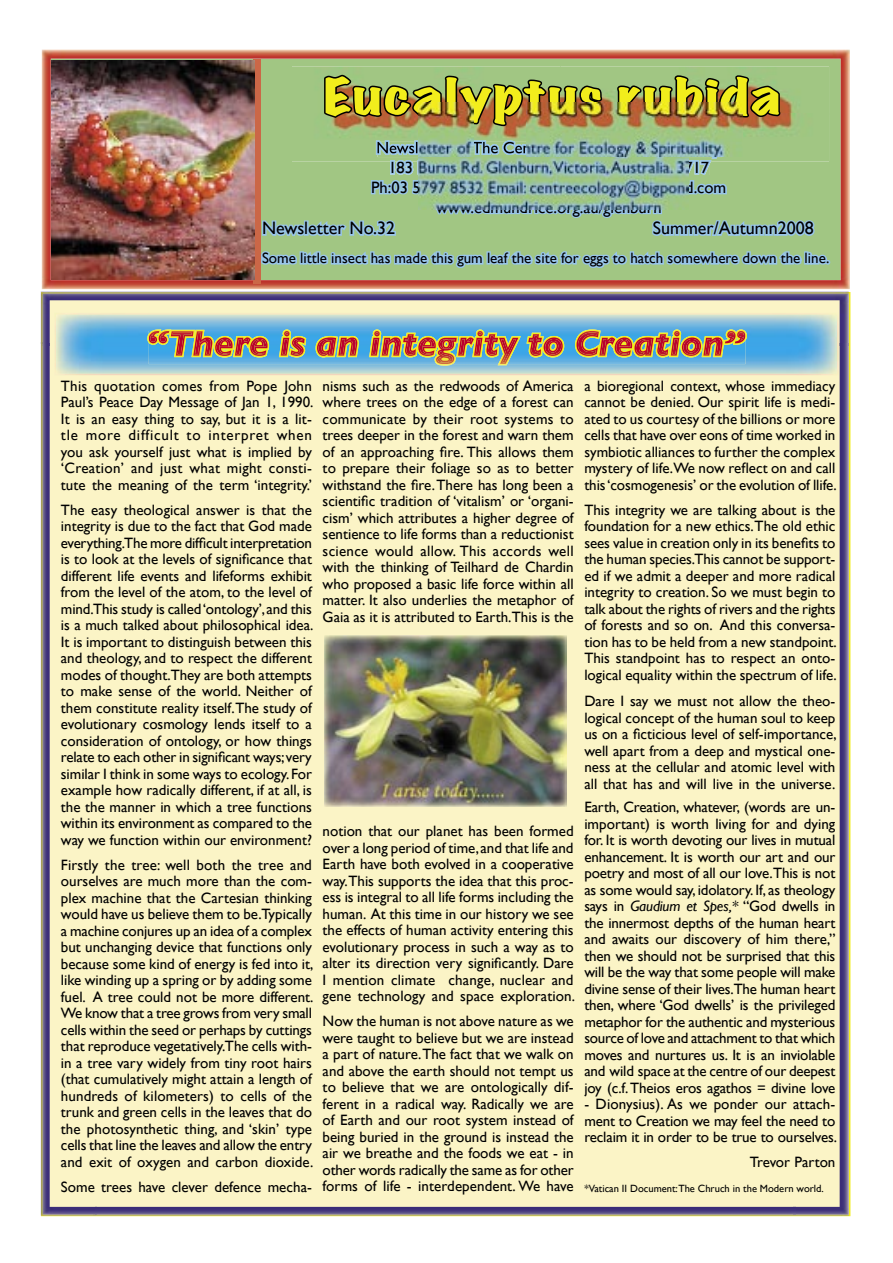
<style>
.page{position:relative;width:893px;height:1263px;background:#fff}
.page>*{position:absolute;margin:0;border:0;box-sizing:border-box;transform-origin:0 0}
.t1{font:expanded 45px "Marker Felt";letter-spacing:.035em;color:#f2ed1c;scale:1.27 1}
.t2{font:18px "Gill Sans";color:#000}
.t3{font:16.5px "Gill Sans";color:#000}
.t4{font:15px/16.5px "Gill Sans";color:#000;text-align:justify}
.t5{font:10.5px "Gill Sans";color:#000}
.s1{font-style:italic}
</style>
<div class="page">
<img style="left:42px;top:50px;width:808px;height:239px">
<svg style="left:260px;top:140px;width:557px;height:99px"></svg>
<svg style="left:260px;top:248px;width:573px;height:22px"></svg>
<img style="left:41px;top:344px;width:53px;height:872px">
<img style="left:43px;top:344px;width:54px;height:871px">
<img style="left:794px;top:344px;width:55px;height:820px">
<img style="left:41px;top:292px;width:808px;height:52px">
<img style="left:94px;top:1164px;width:755px;height:52px">
<img style="left:54px;top:313px;width:784px;height:62px">
<img style="left:292px;top:67px;width:234px;height:95px">
<div style="left:605px;top:67px;width:224px;height:47px;background:#a1c683"></div>
<img style="left:689px;top:114px;width:140px;height:48px">
<img style="left:376px;top:140px;width:346px;height:19px">
<img style="left:377px;top:142px;width:345px;height:15px">
<img style="left:390px;top:160px;width:321px;height:2px">
<svg style="left:322px;top:64px;width:283px;height:64px"></svg>
<svg style="left:614px;top:70px;width:169px;height:49px"></svg>
<div style="left:253px;top:59px;width:7px;height:224px;background:#cb6747"></div>
<img style="left:324px;top:635px;width:243px;height:171px">
<img style="left:51px;top:61px;width:204px;height:219px">
<img style="left:418px;top:155px;width:271px;height:54px">
<img style="left:418px;top:102px;width:55px;height:54px">
<img style="left:526px;top:102px;width:217px;height:54px">
<h1 class="t1" style="left:324px;top:64px;width:361px">Eucalyptus rubida</h1>
<p class="t3" style="left:436px;top:197px;width:227px">www.edmundrice.org.au/glenburn</p>
<p class="t2" style="left:262px;top:218px;width:134px">Newsletter No.32</p>
<p class="t2" style="left:653px;top:218px;width:162px">Summer/Autumn2008</p>
<p class="t4" style="left:262px;top:250px;width:569px">Some little insect has made this gum leaf the site for eggs to hatch somewhere down the line.</p>
<p class="t4" style="left:61px;top:377px;width:254px">This quotation comes from Pope John Paul’s Peace Day Message of Jan 1, 1990.<br>It is an easy thing to say, but it is a lit&shy;tle more difficult to interpret when you ask yourself just what is implied by ‘Creation’ and just what might consti&shy;tute the meaning of the term ‘integrity.’</p>
<p class="t4" style="left:61px;top:501px;width:254px">The easy theological answer is that the integrity is due to the fact that God made everything.The more difficult interpretation is to look at the levels of significance that different life events and lifeforms exhibit from the level of the atom, to the level of mind.This study is called ‘ontology’, and this is a much talked about philosophical idea.<br>It is important to distinguish between this and theology, and to respect the different modes of thought.They are both attempts to make sense of the world. Neither of them constitute reality itself.The study of evolutionary cosmology lends itself to a consideration of ontology, or how things relate to each other in significant ways; very similar I think in some ways to ecology. For example how radically different, if at all, is the the manner in which a tree functions within its environment as compared to the way we function within our environment?</p>
<p class="t4" style="left:61px;top:856px;width:254px">Firstly the tree: well both the tree and ourselves are much more than the com&shy;plex machine that the Cartesian thinking would have us believe them to be.Typically a machine conjures up an idea of a complex but unchanging device that functions only because some kind of energy is fed into it, like winding up a spring or by adding some fuel. A tree could not be more different.<br>We know that a tree grows from very small cells within the seed or perhaps by cuttings that reproduce vegetatively.The cells with&shy;in a tree vary widely from tiny root hairs (that cumulatively might attain a length of hundreds of kilometers) to cells of the trunk and green cells in the leaves that do the photosynthetic thing, and ‘skin’ type cells that line the leaves and allow the entry and exit of oxygen and carbon dioxide.</p>
<p class="t4" style="left:61px;top:1178px;width:253px">Some trees have clever defence mecha-</p>
<p class="t4" style="left:323px;top:377px;width:253px">nisms such as the redwoods of America where trees on the edge of a forest can communicate by their root systems to trees deeper in the forest and warn them of an approaching fire. This allows them to prepare their foliage so as to better withstand the fire. There has long been a scientific tradition of ‘vitalism’ or ‘organi&shy;cism’ which attributes a higher degree of sentience to life forms than a reductionist science would allow. This accords well with the thinking of Teilhard de Chardin who proposed a basic life force within all matter. It also underlies the metaphor of Gaia as it is attributed to Earth.This is the</p>
<p class="t4" style="left:323px;top:823px;width:254px">notion that our planet has been formed over a long period of time, and that life and Earth have both evolved in a cooperative way.This supports the idea that this proc&shy;ess is integral to all life forms including the human. At this time in our history we see the effects of human activity entering this evolutionary process in such a way as to alter its direction very significantly. Dare I mention climate change, nuclear and gene technology and space exploration.</p>
<p class="t4" style="left:323px;top:1013px;width:253px">Now the human is not above nature as we were taught to believe but we are instead a part of nature.The fact that we walk on and above the earth should not tempt us to believe that we are ontologically dif&shy;ferent in a radical way. Radically we are of Earth and our root system instead of being buried in the ground is instead the air we breathe and the foods we eat - in other words radically the same as for other forms of life - interdependent. We have</p>
<p class="t4" style="left:584px;top:377px;width:254px">a bioregional context, whose immediacy cannot be denied. Our spirit life is medi&shy;ated to us courtesy of the billions or more cells that have over eons of time worked in symbiotic alliances to further the complex mystery of life.We now reflect on and call this ‘cosmogenesis’ or the evolution of llife.</p>
<p class="t4" style="left:584px;top:501px;width:254px">This integrity we are talking about is the foundation for a new ethics.The old ethic sees value in creation only in its benefits to the human species.This cannot be support&shy;ed if we admit a deeper and more radical integrity to creation. So we must begin to talk about the rights of rivers and the rights of forests and so on. And this conversa&shy;tion has to be held from a new standpoint.<br>This standpoint has to respect an onto&shy;logical equality within the spectrum of life.</p>
<p class="t4" style="left:584px;top:693px;width:254px">Dare I say we must not allow the theo&shy;logical concept of the human soul to keep us on a ficticious level of self-importance, well apart from a deep and mystical one&shy;ness at the cellular and atomic level with all that has and will live in the universe.</p>
<p class="t4" style="left:584px;top:799px;width:253px">Earth, Creation, whatever, (words are un&shy;important) is worth living for and dying for. It is worth devoting our lives in mutual enhancement. It is worth our art and our poetry and most of all our love.This is not as some would say, idolatory. If, as theology says in <span class="s1">Gaudium et Spes,*</span> “God dwells in the innermost depths of the human heart and awaits our discovery of him there,” then we should not be surprised that this will be the way that some people will make divine sense of their lives.The human heart then, where ‘God dwells’ is the privileged metaphor for the authentic and mysterious source of love and attachment to that which moves and nurtures us. It is an inviolable and wild space at the centre of our deepest joy (c.f. Theios eros agathos = divine love</p>
<p class="t4" style="left:584px;top:1096px;width:254px">- Dionysius). As we ponder our attach&shy;ment to Creation we may feel the need to reclaim it in order to be true to ourselves.</p>
<p class="t4" style="left:750px;top:1154px;width:87px">Trevor Parton</p>
<p class="t5" style="left:584px;top:1183px;width:241px">*Vatican II Document:The Chruch in the Modern world.</p>
</div>
